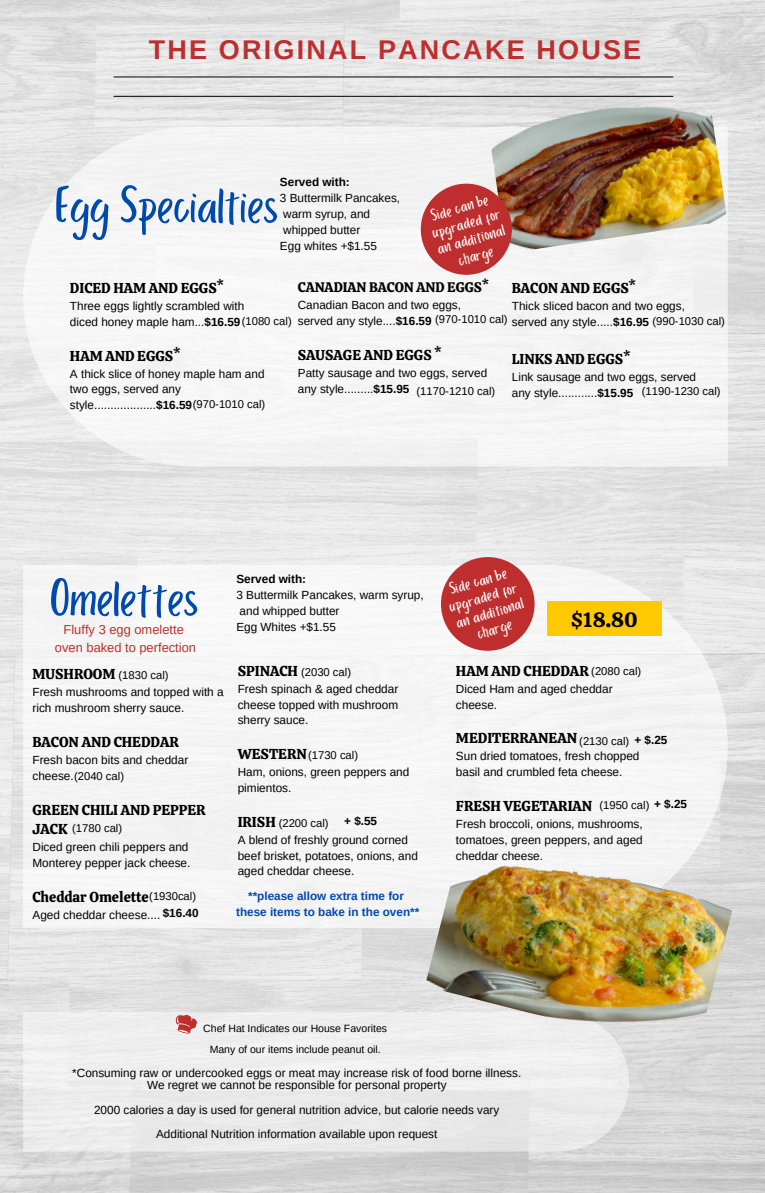
<style>
.page{position:relative;width:765px;height:1193px;background:#fff}
.page>*{position:absolute;margin:0;border:0;box-sizing:border-box;transform-origin:0 0}
.t1{font:54.12px "Porcelain";color:#004aad}
.t2{font:700 27px "Arimo";letter-spacing:.08em;color:#bf2e2e}
.t3{font:20.5px "Calistoga";color:#000}
.t4{font:17.38px/16.9px "Porcelain";color:#fff;text-align:center}
.t5{font:14.25px/19.8px "Calistoga";color:#000}
.t6{font:13.75px "Calistoga";color:#000}
.t7{font:12.88px/17.2px "Arimo";color:#bf2e2e;text-align:center}
.t8{font:11.75px/16px "Arimo";color:#000}
.t9{font:11.75px/16px "Arimo";color:#000}
.t10{font:700 11.75px/16px "Arimo";color:#004aad;text-align:center}
.t11{font:700 11.75px "Arimo";color:#000}
.t12{font:11.25px "Arimo";color:#000}
.t13{font:10.5px "Arimo";color:#000}
.s1{font-weight:700}
.s2{font-size:11.25px}
.s3{font-size:11.75px}
.s4{font-weight:700;font-size:11.75px}
</style>
<div class="page">
<div style="left:23px;top:127px;width:705px;height:339px;background:#f5f5f5"></div>
<hr style="left:114px;top:76px;width:559px;height:1px;background:#000">
<img style="left:482px;top:52px;width:245px;height:201px">
<hr style="left:114px;top:96px;width:559px;height:1px;background:#000">
<div style="left:23px;top:565px;width:705px;height:363px;background:#f5f5f5"></div>
<div style="left:441px;top:557px;width:94px;height:94px;background:#bf2e2e;border-radius:50%"></div>
<div style="left:23px;top:1012px;width:606px;height:139px;background:#ececec"></div>
<img style="left:425px;top:776px;width:324px;height:279px">
<div style="left:547px;top:601px;width:115px;height:35px;background:#ffc901"></div>
<div style="left:421px;top:184px;width:91px;height:91px;background:#bf2e2e;border-radius:50%"></div>
<svg style="left:173px;top:1012px;width:25px;height:23px"></svg>
<p class="t2" style="left:149px;top:34px;width:494px">THE ORIGINAL PANCAKE HOUSE</p>
<p class="t9" style="left:280px;top:174px;width:122px"><span class="s1">Served with:<br></span>3 Buttermilk Pancakes, warm syrup, and whipped butter</p>
<h5 class="t9" style="left:280px;top:238px;width:98px">Egg whites +$1.55</h5>
<h2 class="t1" style="left:55px;top:176px;width:224px">Egg Specialties</h2>
<h6 class="t4" style="left:425px;top:210px;width:72px;rotate:-17deg">Side can be upgraded for an additional charge</h6>
<h1 class="t6" style="left:298px;top:278px;width:192px">CANADIAN BACON AND EGGS*</h1>
<h1 class="t8" style="left:298px;top:297px;width:165px">Canadian Bacon and two eggs, served any style....<span class="s1">$16.59</span></h1>
<h6 class="t5" style="left:298px;top:345px;width:145px">SAUSAGE AND EGGS *</h6>
<h6 class="t8" style="left:298px;top:364px;width:191px">Patty sausage and two eggs, served any style.........<span class="s1">$15.95</span></h6>
<p class="t5" style="left:70px;top:278px;width:155px">DICED HAM AND EGGS*</p>
<p class="t8" style="left:70px;top:298px;width:176px">Three eggs lightly scrambled with diced honey maple ham...<span class="s1">$16.59</span></p>
<p class="t5" style="left:70px;top:346px;width:112px">HAM AND EGGS*</p>
<p class="t8" style="left:70px;top:365px;width:196px">A thick slice of honey maple ham and two eggs, served any style...................<span class="s1">$16.59</span></p>
<h4 class="t5" style="left:512px;top:278px;width:125px">BACON AND EGGS*</h4>
<h4 class="t8" style="left:512px;top:298px;width:215px">Thick sliced bacon and two eggs,<br>served any style.....<span class="s1">$16.95</span> <span class="s2">(990-1030 cal)</span></h4>
<h6 class="t5" style="left:512px;top:349px;width:120px">LINKS AND EGGS*</h6>
<h6 class="t8" style="left:512px;top:369px;width:186px">Link sausage and two eggs, served any style............<span class="s1">$15.95</span></h6>
<h5 class="t12" style="left:435px;top:313px;width:74px">(970-1010 cal)</h5>
<h3 class="t12" style="left:242px;top:314px;width:52px">(1080 cal)</h3>
<h6 class="t12" style="left:417px;top:385px;width:80px">(1170-1210 cal)</h6>
<h6 class="t12" style="left:642px;top:385px;width:80px">(1190-1230 cal)</h6>
<p class="t12" style="left:193px;top:397px;width:74px">(970-1010 cal)</p>
<h1 class="t4" style="left:442px;top:584px;width:73px;rotate:-17deg">Side can be upgraded for an additional</h1>
<h6 class="t8" style="left:236px;top:571px;width:189px"><span class="s1">Served with:<br></span>3 Buttermilk Pancakes, warm syrup, and whipped butter<br>Egg Whites +$1.55</h6>
<p class="t12" style="left:301px;top:665px;width:52px">(2030 cal)</p>
<p class="t1" style="left:50px;top:569px;width:150px">Omelettes</p>
<h5 class="t3" style="left:571px;top:606px;width:69px">$18.80</h5>
<h6 class="t4" style="left:475px;top:626px;width:37px;rotate:-17deg">charge</h6>
<h5 class="t7" style="left:55px;top:621px;width:143px">Fluffy 3 egg omelette oven baked to perfection</h5>
<p class="t5" style="left:456px;top:661px;width:134px">HAM AND CHEDDAR</p>
<p class="t8" style="left:456px;top:680px;width:158px">Diced Ham and aged cheddar cheese.</p>
<p class="t5" style="left:456px;top:728px;width:123px">MEDITERRANEAN</p>
<p class="t8" style="left:456px;top:748px;width:185px">Sun dried tomatoes, fresh chopped basil and crumbled feta cheese.</p>
<h4 class="t5" style="left:456px;top:796px;width:138px">FRESH VEGETARIAN</h4>
<h4 class="t8" style="left:456px;top:815px;width:188px;text-align:justify">Fresh broccoli, onions, mushrooms, tomatoes, green peppers, and aged cheddar cheese.</h4>
<p class="t5" style="left:238px;top:661px;width:62px">SPINACH</p>
<p class="t8" style="left:238px;top:680px;width:162px;text-align:justify">Fresh spinach &amp; aged cheddar cheese topped with mushroom sherry sauce.</p>
<p class="t5" style="left:238px;top:744px;width:71px">WESTERN</p>
<p class="t8" style="left:238px;top:764px;width:173px">Ham, onions, green peppers and pimientos.</p>
<p class="t5" style="left:238px;top:811px;width:40px">IRISH</p>
<p class="t8" style="left:238px;top:831px;width:182px">A blend of freshly ground corned beef brisket, potatoes, onions, and aged cheddar cheese.</p>
<h6 class="t12" style="left:119px;top:669px;width:52px">(1830 cal)</h6>
<p class="t12" style="left:591px;top:665px;width:52px">(2080 cal)</p>
<h6 class="t5" style="left:33px;top:664px;width:85px">MUSHROOM</h6>
<h6 class="t8" style="left:33px;top:684px;width:193px">Fresh mushrooms and topped with a rich mushroom sherry sauce.</h6>
<h6 class="t5" style="left:33px;top:732px;width:148px">BACON AND CHEDDAR</h6>
<h6 class="t8" style="left:33px;top:751px;width:157px">Fresh bacon bits and cheddar</h6>
<h6 class="t12" style="left:33px;top:769px;width:93px"><span class="s3">cheese.</span>(2040 cal)</h6>
<h6 class="t5" style="left:33px;top:799px;width:175px">GREEN CHILI AND PEPPER<br>JACK</h6>
<h6 class="t8" style="left:33px;top:839px;width:159px">Diced green chili peppers and<br>Monterey pepper jack cheese.</h6>
<h6 class="t5" style="left:33px;top:886px;width:118px">Cheddar Omelette</h6>
<h6 class="t8" style="left:33px;top:906px;width:129px">Aged cheddar cheese....</h6>
<p class="t12" style="left:579px;top:734px;width:90px">(2130 cal) <span class="s4">+ $.25</span></p>
<h6 class="t12" style="left:308px;top:749px;width:52px">(1730 cal)</h6>
<p class="t12" style="left:599px;top:798px;width:89px">(1950 cal) <span class="s4">+ $.25</span></p>
<h5 class="t11" style="left:344px;top:814px;width:34px">+ $.55</h5>
<p class="t12" style="left:279px;top:816px;width:52px">(2200 cal)</p>
<h6 class="t12" style="left:72px;top:822px;width:52px">(1780 cal)</h6>
<p class="t10" style="left:236px;top:888px;width:185px">**please allow extra time for these items to bake in the oven**</p>
<p class="t12" style="left:149px;top:890px;width:48px">(1930cal)</p>
<p class="t11" style="left:163px;top:906px;width:37px">$16.40</p>
<h6 class="t13" style="left:203px;top:1022px;width:185px">Chef Hat Indicates our House Favorites</h6>
<h6 class="t13" style="left:210px;top:1043px;width:173px">Many of our items include peanut oil.</h6>
<h6 class="t8" style="left:72px;top:1066px;width:450px;line-height:12.2px;text-align:center">*Consuming raw or undercooked eggs or meat may increase risk of food borne illness.<br>We regret we cannot be responsible for personal property</h6>
<p class="t8" style="left:94px;top:1101px;width:407px">2000 calories a day is used for general nutrition advice, but calorie needs vary</p>
<p class="t8" style="left:156px;top:1126px;width:283px">Additional Nutrition information available upon request</p>
</div>
